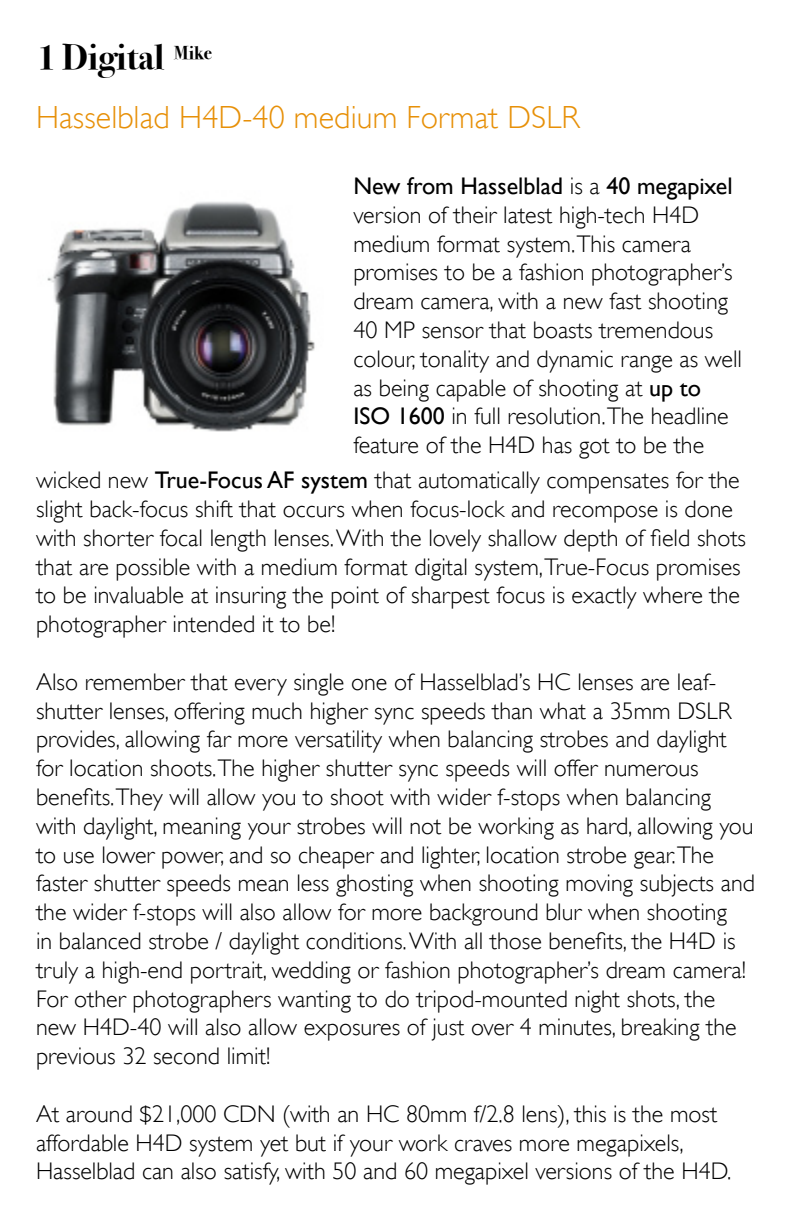
<style>
.page{position:relative;width:792px;height:1224px;background:#fff}
.page>*{position:absolute;margin:0;border:0;box-sizing:border-box;transform-origin:0 0}
.t1{font:36px "Bodoni Svty Two ITCTT Bold";color:#000}
.t2{font:300 32px "Gill Sans";letter-spacing:.005em;color:#e79008}
.t3{font:300 24px/28.8px "Gill Sans";color:#000}
.s1{font-weight:400}
</style>
<div class="page">
<img style="left:47px;top:201px;width:268px;height:231px">
<h1 class="t1" style="left:37px;top:27px;width:177px">1 Digital <sup>Mike</sup></h1>
<h2 class="t2" style="left:36px;top:98px;width:545px">Hasselblad H4D-40 medium Format DSLR</h2>
<p class="t3" style="left:353px;top:171px;width:390px"><span class="s1">New from Hasselblad</span> is a <span class="s1">40 megapixel </span>version of their latest high-tech H4D medium format system.This camera promises to be a fashion photographer’s dream camera, with a new fast shooting 40 MP sensor that boasts tremendous colour, tonality and dynamic range as well as being capable of shooting at <span class="s1">up to ISO 1600</span> in full resolution.The headline feature of the H4D has got to be the</p>
<p class="t3" style="left:36px;top:466px;width:712px">wicked new <span class="s1">True-Focus AF system</span> that automatically compensates for the slight back-focus shift that occurs when focus-lock and recompose is done with shorter focal length lenses. With the lovely shallow depth of field shots that are possible with a medium format digital system,True-Focus promises to be invaluable at insuring the point of sharpest focus is exactly where the photographer intended it to be!</p>
<p class="t3" style="left:36px;top:667px;width:721px">Also remember that every single one of Hasselblad’s HC lenses are leaf&shy;shutter lenses, offering much higher sync speeds than what a 35mm DSLR provides, allowing far more versatility when balancing strobes and daylight for location shoots.The higher shutter sync speeds will offer numerous benefits.They will allow you to shoot with wider f-stops when balancing with daylight, meaning your strobes will not be working as hard, allowing you to use lower power, and so cheaper and lighter, location strobe gear.The faster shutter speeds mean less ghosting when shooting moving subjects and the wider f-stops will also allow for more background blur when shooting<br>in balanced strobe / daylight conditions. With all those benefits, the H4D is truly a high-end portrait, wedding or fashion photographer’s dream camera!<br>For other photographers wanting to do tripod-mounted night shots, the new H4D-40 will also allow exposures of just over 4 minutes, breaking the previous 32 second limit!</p>
<p class="t3" style="left:36px;top:1099px;width:697px">At around $21,000 CDN (with an HC 80mm f/2.8 lens), this is the most affordable H4D system yet but if your work craves more megapixels,<br>Hasselblad can also satisfy, with 50 and 60 megapixel versions of the H4D.</p>
</div>
